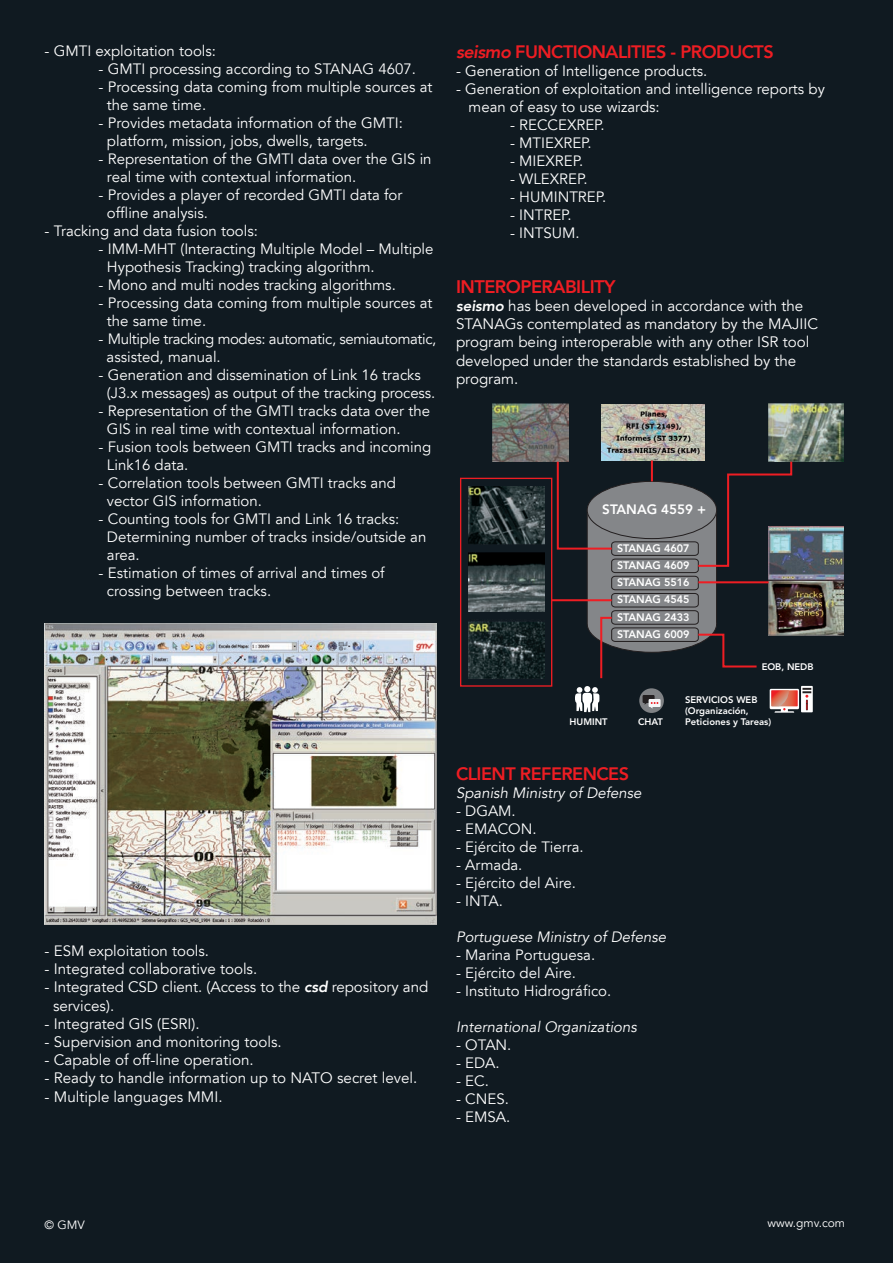
<style>
.page{position:relative;width:893px;height:1263px;background:#101a21}
.page>*{position:absolute;margin:0;border:0;box-sizing:border-box;transform-origin:0 0}
.titulo{font:800 18.15px "Avenir LT";letter-spacing:-.03em;color:#ee1d23}
.titulo-2{font:800 18px "Avenir LT";letter-spacing:-.03em;color:#ee1d23}
.texto_general{font:15.15px/18.1px "Avenir LT";color:#fff}
.texto_general-2{font:15px "Avenir LT";color:#fff}
.texto_general-3{font:italic 15px "Avenir LT";color:#fff}
.texto_general-4{font:15px "Avenir LT";letter-spacing:-.025em;color:#fff}
.t1{font:800 13.5px "Avenir LT";color:#fff}
.general{font:12px "Avenir LT";color:#fff}
.t2{font:800 10.8px/17.2px "Avenir LT";color:#fff;text-align:justify}
.t3{font:800 9.45px/11.4px "Avenir LT";color:#fff}
.s1{font-weight:800;font-style:italic}
.s2{font-style:italic}
.s3{font-weight:800;font-style:italic;font-size:15px}
</style>
<div class="page">
<img style="left:45px;top:624px;width:391px;height:300px">
<svg style="left:460px;top:403px;width:384px;height:310px"></svg>
<img style="left:768px;top:404px;width:75px;height:57px">
<img style="left:492px;top:404px;width:77px;height:58px">
<img style="left:468px;top:486px;width:76px;height:58px">
<img style="left:468px;top:553px;width:76px;height:58px">
<img style="left:468px;top:619px;width:76px;height:59px">
<img style="left:601px;top:404px;width:103px;height:54px">
<img style="left:793px;top:527px;width:51px;height:109px">
<div style="left:460px;top:478px;width:92px;height:209px;border:1px solid #ee1d23"></div>
<svg style="left:550px;top:458px;width:243px;height:222px"></svg>
<svg style="left:575px;top:686px;width:24px;height:26px"></svg>
<svg style="left:801px;top:686px;width:12px;height:26px"></svg>
<svg style="left:770px;top:688px;width:41px;height:25px"></svg>
<div style="left:639px;top:688px;width:25px;height:25px;background:#808285;border-radius:50%"></div>
<svg style="left:643px;top:695px;width:18px;height:14px"></svg>
<p class="texto_general-2" style="left:45px;top:42px;width:173px">- GMTI exploitation tools:</p>
<p class="texto_general-2" style="left:99px;top:60px;width:319px">- GMTI processing according to STANAG 4607.</p>
<p class="texto_general-2" style="left:99px;top:78px;width:335px">- Processing data coming from multiple sources at</p>
<p class="texto_general-2" style="left:107px;top:96px;width:101px">the same time.</p>
<p class="texto_general-2" style="left:99px;top:114px;width:306px">- Provides metadata information of the GMTI:</p>
<p class="texto_general-2" style="left:107px;top:132px;width:262px">platform, mission, jobs, dwells, targets.</p>
<p class="texto_general-2" style="left:99px;top:150px;width:334px">- Representation of the GMTI data over the GIS in</p>
<p class="texto_general-2" style="left:107px;top:168px;width:251px">real time with contextual information.</p>
<p class="texto_general-2" style="left:99px;top:186px;width:305px">- Provides a player of recorded GMTI data for</p>
<p class="texto_general-2" style="left:107px;top:204px;width:103px">offline analysis.</p>
<p class="texto_general-2" style="left:45px;top:222px;width:215px">- Tracking and data fusion tools:</p>
<p class="texto_general-2" style="left:99px;top:240px;width:336px">- IMM-MHT (Interacting Multiple Model – Multiple</p>
<p class="texto_general-2" style="left:107px;top:258px;width:269px">Hypothesis Tracking) tracking algorithm.</p>
<p class="texto_general-2" style="left:99px;top:276px;width:299px">- Mono and multi nodes tracking algorithms.</p>
<p class="texto_general-2" style="left:99px;top:294px;width:335px">- Processing data coming from multiple sources at</p>
<p class="texto_general-2" style="left:107px;top:312px;width:101px">the same time.</p>
<p class="texto_general-4" style="left:99px;top:330px;width:339px">- Multiple tracking modes: automatic, semiautomatic,</p>
<p class="texto_general-2" style="left:107px;top:348px;width:116px">assisted, manual.</p>
<p class="texto_general-2" style="left:99px;top:366px;width:324px">- Generation and dissemination of Link 16 tracks</p>
<p class="texto_general-2" style="left:107px;top:384px;width:330px">(J3.x messages) as output of the tracking process.</p>
<p class="texto_general-2" style="left:99px;top:402px;width:333px">- Representation of the GMTI tracks data over the</p>
<p class="texto_general-2" style="left:107px;top:420px;width:295px">GIS in real time with contextual information.</p>
<p class="texto_general-2" style="left:99px;top:438px;width:334px">- Fusion tools between GMTI tracks and incoming</p>
<p class="texto_general-2" style="left:107px;top:456px;width:83px">Link16 data.</p>
<p class="texto_general-2" style="left:99px;top:474px;width:299px">- Correlation tools between GMTI tracks and</p>
<p class="texto_general-2" style="left:107px;top:492px;width:157px">vector GIS information.</p>
<p class="texto_general-2" style="left:99px;top:510px;width:302px">- Counting tools for GMTI and Link 16 tracks:</p>
<p class="texto_general-2" style="left:107px;top:528px;width:321px">Determining number of tracks inside/outside an</p>
<p class="texto_general-2" style="left:107px;top:546px;width:34px">area.</p>
<p class="texto_general-2" style="left:99px;top:564px;width:288px">- Estimation of times of arrival and times of</p>
<p class="texto_general-2" style="left:107px;top:582px;width:166px">crossing between tracks.</p>
<p class="texto_general-2" style="left:45px;top:942px;width:166px">- ESM exploitation tools.</p>
<p class="texto_general" style="left:45px;top:960px;width:214px">- Integrated collaborative tools.</p>
<p class="texto_general" style="left:45px;top:978px;width:385px">- Integrated CSD client. (Access to the <span class="s1">csd</span> repository and</p>
<p class="texto_general" style="left:53px;top:997px;width:63px">services).</p>
<p class="texto_general" style="left:45px;top:1015px;width:157px">- Integrated GIS (ESRI).</p>
<p class="texto_general" style="left:45px;top:1033px;width:239px">- Supervision and monitoring tools.</p>
<p class="texto_general" style="left:45px;top:1051px;width:211px">- Capable of off-line operation.</p>
<p class="texto_general" style="left:45px;top:1069px;width:374px">- Ready to handle information up to NATO secret level.</p>
<p class="texto_general" style="left:45px;top:1088px;width:179px">- Multiple languages MMI.</p>
<p class="titulo-2" style="left:456px;top:41px;width:319px"><span class="s2">seismo</span> FUNCTIONALITIES - PRODUCTS</p>
<p class="texto_general-2" style="left:456px;top:62px;width:253px">- Generation of Intelligence products.</p>
<p class="texto_general-2" style="left:456px;top:80px;width:370px">- Generation of exploitation and intelligence reports by</p>
<p class="texto_general-2" style="left:469px;top:98px;width:193px">mean of easy to use wizards:</p>
<p class="texto_general-2" style="left:510px;top:116px;width:96px">- RECCEXREP.</p>
<p class="texto_general-2" style="left:510px;top:134px;width:83px">- MTIEXREP.</p>
<p class="texto_general-2" style="left:510px;top:152px;width:75px">- MIEXREP.</p>
<p class="texto_general-2" style="left:510px;top:170px;width:79px">- WLEXREP.</p>
<p class="texto_general-2" style="left:510px;top:188px;width:98px">- HUMINTREP.</p>
<p class="texto_general-2" style="left:510px;top:206px;width:63px">- INTREP.</p>
<p class="texto_general-2" style="left:510px;top:224px;width:71px">- INTSUM.</p>
<p class="titulo" style="left:456px;top:276px;width:161px">INTEROPERABILITY</p>
<p class="texto_general" style="left:456px;top:297px;width:363px"><span class="s3">seismo</span> has been developed in accordance with the STANAGs contemplated as mandatory by the MAJIIC program being interoperable with any other ISR tool developed under the standards established by the program.</p>
<p class="t1" style="left:602px;top:501px;width:105px">STANAG 4559 +</p>
<p class="t2" style="left:617px;top:539px;width:74px">STANAG 4607<br>STANAG 4609<br>STANAG 5516<br>STANAG 4545<br>STANAG 2433<br>STANAG 6009</p>
<p class="t3" style="left:762px;top:661px;width:53px">EOB, NEDB</p>
<p class="t3" style="left:569px;top:716px;width:40px">HUMINT</p>
<p class="t3" style="left:638px;top:716px;width:26px">CHAT</p>
<p class="titulo-2" style="left:456px;top:763px;width:175px">CLIENT REFERENCES</p>
<p class="texto_general-3" style="left:456px;top:784px;width:187px">Spanish Ministry of Defense</p>
<p class="texto_general-2" style="left:456px;top:802px;width:61px">- DGAM.</p>
<p class="texto_general-2" style="left:456px;top:820px;width:82px">- EMACON.</p>
<p class="texto_general-2" style="left:456px;top:838px;width:129px">- Ejército de Tierra.</p>
<p class="texto_general-2" style="left:456px;top:856px;width:68px">- Armada.</p>
<p class="texto_general-2" style="left:456px;top:874px;width:121px">- Ejército del Aire.</p>
<p class="texto_general-2" style="left:456px;top:892px;width:48px">- INTA.</p>
<p class="texto_general-3" style="left:456px;top:928px;width:211px">Portuguese Ministry of Defense</p>
<p class="texto_general-2" style="left:456px;top:946px;width:141px">- Marina Portuguesa.</p>
<p class="texto_general-2" style="left:456px;top:964px;width:121px">- Ejército del Aire.</p>
<p class="texto_general-2" style="left:456px;top:982px;width:157px">- Instituto Hidrográfico.</p>
<p class="texto_general-3" style="left:456px;top:1018px;width:182px">International Organizations</p>
<p class="texto_general-2" style="left:456px;top:1036px;width:57px">- OTAN.</p>
<p class="texto_general-2" style="left:456px;top:1054px;width:45px">- EDA.</p>
<p class="texto_general-2" style="left:456px;top:1072px;width:34px">- EC.</p>
<p class="texto_general-2" style="left:456px;top:1090px;width:54px">- CNES.</p>
<p class="texto_general-2" style="left:456px;top:1108px;width:56px">- EMSA.</p>
<p class="t3" style="left:685px;top:694px;width:88px">SERVICIOS WEB (Organización,<br>Peticiones y Tareas)</p>
<p class="general" style="left:45px;top:1218px;width:42px">© GMV</p>
<p class="general" style="left:768px;top:1216px;width:79px">www.gmv.com</p>
</div>
